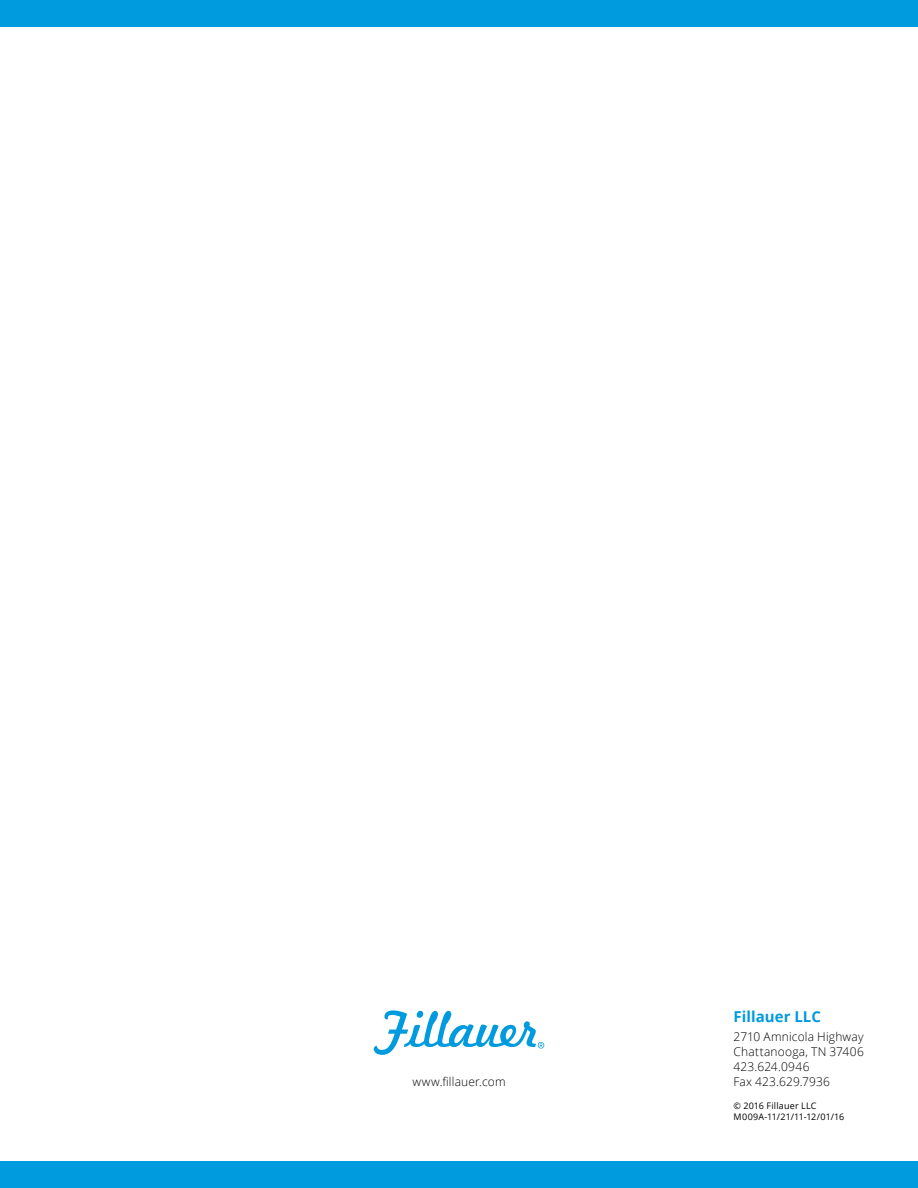
<style>
.page{position:relative;width:918px;height:1188px;background:#fff}
.page>*{position:absolute;margin:0;border:0;box-sizing:border-box;transform-origin:0 0}
.t1{font:700 15px "Open Sans";color:#009ade}
.t2{font:300 12px/15px "Open Sans";letter-spacing:.015em;color:#000;text-align:justify}
.t3{font:9px/12px "Open Sans";letter-spacing:.02em;color:#000}
</style>
<div class="page">
<svg style="left:374px;top:1010px;width:170px;height:45px"></svg>
<div style="left:0;top:1161px;width:918px;height:27px;background:#009ade"></div>
<div style="left:0;top:0;width:918px;height:27px;background:#009ade"></div>
<p class="t1" style="left:734px;top:1006px;width:89px">Fillauer LLC</p>
<p class="t2" style="left:734px;top:1029px;width:132px">2710 Amnicola Highway Chattanooga, TN 37406<br>423.624.0946</p>
<p class="t2" style="left:412px;top:1074px;width:95px">www.fillauer.com</p>
<p class="t2" style="left:734px;top:1074px;width:98px">Fax 423.629.7936</p>
<p class="t3" style="left:734px;top:1099px;width:112px">© 2016 Fillauer LLC<br>M009A-11/21/11-12/01/16</p>
</div>
